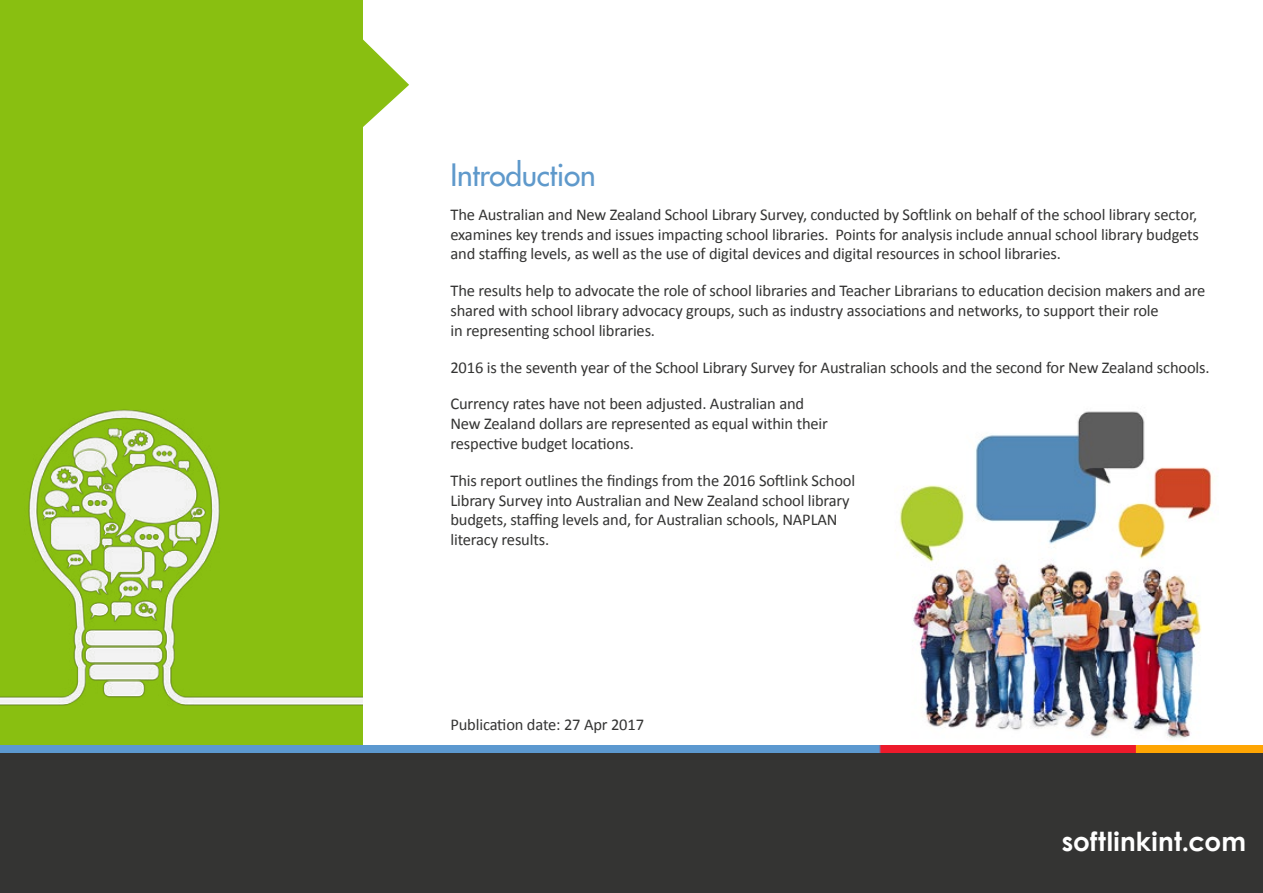
<style>
.page{position:relative;width:1263px;height:893px;background:#fff}
.page>*{position:absolute;margin:0;border:0;box-sizing:border-box;transform-origin:0 0}
.Disclaimer{font:30px "Futura";letter-spacing:-.01em;color:#5f99cb}
.Red_bullet_diagram_t{font:700 26.25px "Century Gothic";letter-spacing:.01em;color:#fff}
.t1{font:16.5px/19.8px "Calibri";letter-spacing:-.01em;color:#343433}
</style>
<div class="page">
<div style="left:0;top:0;width:363px;height:793px;background:#89bf11"></div>
<svg style="left:363px;top:39px;width:46px;height:88px"></svg>
<img style="left:0;top:409px;width:363px;height:297px">
<img style="left:899px;top:411px;width:314px;height:327px">
<div style="left:0;top:752px;width:1263px;height:141px;background:#343433"></div>
<img style="left:0;top:745px;width:1263px;height:7px">
<p class="Disclaimer" style="left:450px;top:156px;width:147px">Introduction</p>
<p class="t1" style="left:450px;top:204px;width:750px;text-align:justify">The Australian and New Zealand School Library Survey, conducted by Softlink on behalf of the school library sector, examines key trends and issues impacting school libraries. Points for analysis include annual school library budgets and staffing levels, as well as the use of digital devices and digital resources in school libraries.</p>
<p class="t1" style="left:450px;top:280px;width:756px">The results help to advocate the role of school libraries and Teacher Librarians to education decision makers and are shared with school library advocacy groups, such as industry associations and networks, to support their role<br>in representing school libraries.</p>
<p class="t1" style="left:450px;top:357px;width:761px">2016 is the seventh year of the School Library Survey for Australian schools and the second for New Zealand schools.</p>
<p class="t1" style="left:450px;top:393px;width:379px">Currency rates have not been adjusted. Australian and<br>New Zealand dollars are represented as equal within their respective budget locations.</p>
<p class="t1" style="left:450px;top:470px;width:406px">This report outlines the findings from the 2016 Softlink School Library Survey into Australian and New Zealand school library budgets, staffing levels and, for Australian schools, NAPLAN literacy results.</p>
<p class="t1" style="left:450px;top:714px;width:195px">Publication date: 27 Apr 2017</p>
<p class="Red_bullet_diagram_t" style="left:1062px;top:822px;width:186px">softlinkint.com</p>
</div>
